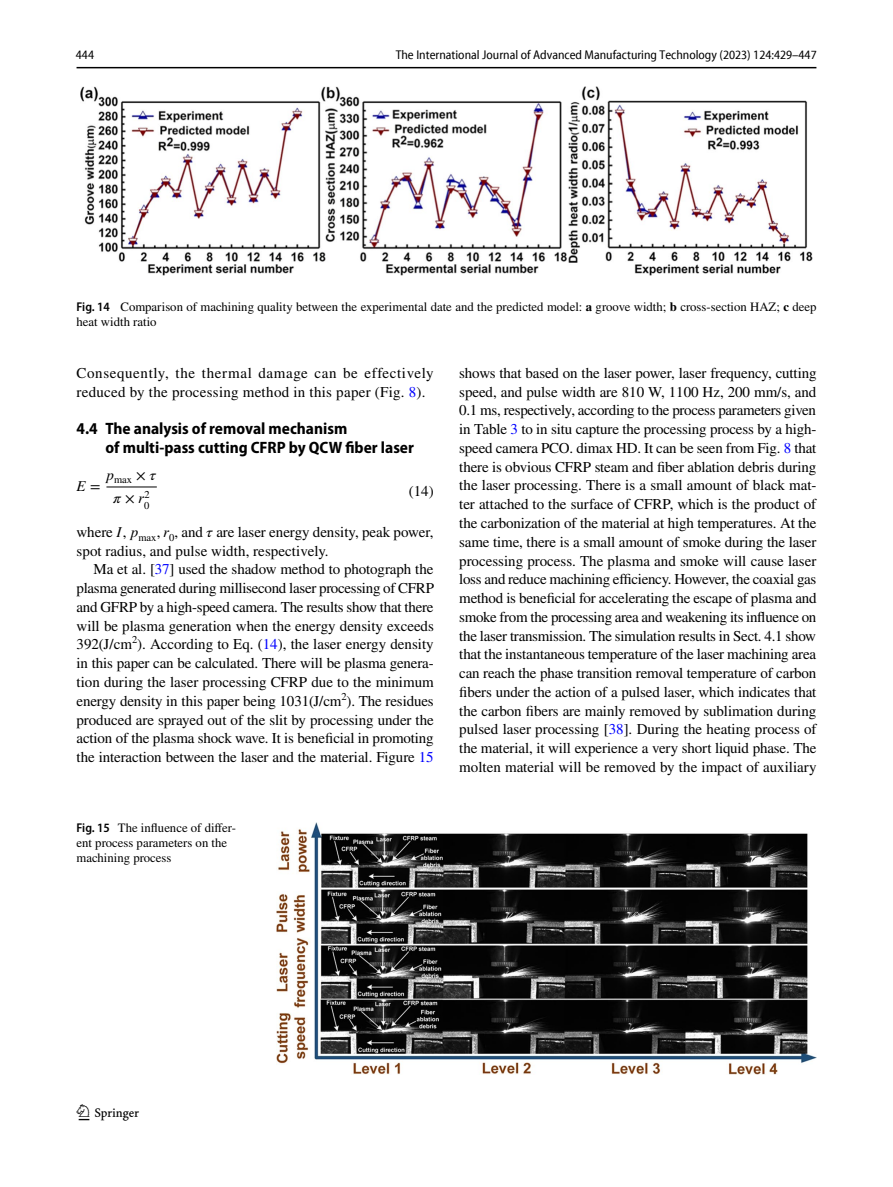
<style>
.page{position:relative;width:893px;height:1187px;background:#fff}
.page>*{position:absolute;margin:0;border:0;box-sizing:border-box;transform-origin:0 0}
.t1{font:22.5px "Springnew Regular 2";color:#000}
.t2{font:700 semi-condensed 16.5px/18.8px "Myriad Pro";color:#000}
.t3{font:15px/18.8px "STIX";color:#000;text-align:justify}
.t4{font:15px/18.8px "STIX";letter-spacing:.025em;color:#000}
.t5{font:15px "STIX Math Italic 26";color:#000}
.t6{font:15px "STIX General Italic 52";color:#000}
.t7{font:12.75px/15px "STIX";color:#000}
.t8{font:semi-condensed 12.75px "Myriad Pro Unic";color:#000}
.t9{font:10.5px "STIX General Regular 20";color:#000}
.s1{font-family:"Myriad Pro";font-weight:600;font-stretch:semi-condensed}
.s2{font-weight:700}
.s3{color:#00f}
.s4{font-family:"STIX Math Regular 15"}
.s5{font-family:"STIX General Italic 52"}
.s6{font-family:"STIX General Italic 49"}
.s7{font-family:"STIX General Italic 50"}
.s8{font-family:"STIX General Italic 51"}
.s9{font-family:"STIX Math Italic 27"}
</style>
<div class="page">
<hr style="left:77px;top:67px;width:739px;height:1px;background:#000">
<hr style="left:106px;top:486px;width:51px;height:1px;background:#000">
<img style="left:81px;top:87px;width:731px;height:189px">
<img style="left:276px;top:822px;width:540px;height:251px">
<p class="t8" style="left:76px;top:50px;width:20px">444</p>
<p class="t8" style="left:396px;top:50px;width:423px">The International Journal of Advanced Manufacturing Technology (2023) 124:429–447</p>
<p class="t7" style="left:77px;top:300px;width:741px"><span class="s1">Fig. 14</span> Comparison of machining quality between the experimental date and the predicted model: <span class="s2">a</span> groove width; <span class="s2">b</span> cross-section HAZ; <span class="s2">c</span> deep heat width ratio</p>
<p class="t4" style="left:77px;top:364px;width:359px">Consequently, the thermal damage can be effectively reduced by the processing method in this paper (Fig. <span class="s3">8</span>).</p>
<p class="t2" style="left:105px;top:419px;width:310px;text-indent:-29px">4.4 The analysis of removal mechanism<br>of multi‑pass cutting CFRP by QCW fiber laser</p>
<p class="t9" style="left:106px;top:476px;width:51px"><sup>p</sup>max <sup>×</sup> <sup>𝜏</sup></p>
<p class="t5" style="left:113px;top:489px;width:38px">𝜋<span class="s4">×</span><span class="s5">r</span><sup>2</sup></p>
<p class="t9" style="left:144px;top:501px;width:7px">0</p>
<p class="t6" style="left:77px;top:480px;width:25px">E <span class="s4">=</span></p>
<p class="t3" style="left:409px;top:482px;width:26px">(14)</p>
<p class="t3" style="left:77px;top:523px;width:359px">where <span class="s6">I</span>, <span class="s7">p</span><sub>max</sub>, <span class="s8">r</span><sub>0</sub>, and <span class="s9">𝜏</span> are laser energy density, peak power, spot radius, and pulse width, respectively.</p>
<p class="t3" style="left:77px;top:561px;width:359px;text-indent:17px">Ma et al. [<span class="s3">37</span>] used the shadow method to photograph the plasma generated during millisecond laser processing of CFRP and GFRP by a high-speed camera. The results show that there will be plasma generation when the energy density exceeds 392(J/cm<sup>2</sup>). According to Eq. (<span class="s3">14</span>), the laser energy density in this paper can be calculated. There will be plasma genera&shy;tion during the laser processing CFRP due to the minimum energy density in this paper being 1031(J/cm<sup>2</sup>). The residues produced are sprayed out of the slit by processing under the action of the plasma shock wave. It is beneficial in promoting the interaction between the laser and the material. Figure <span class="s3">15</span></p>
<p class="t7" style="left:77px;top:820px;width:161px"><span class="s1">Fig. 15</span> The influence of differ&shy;ent process parameters on the machining process</p>
<p class="t3" style="left:459px;top:364px;width:359px">shows that based on the laser power, laser frequency, cutting speed, and pulse width are 810 W, 1100 Hz, 200 mm/s, and 0.1 ms, respectively, according to the process parameters given in Table <span class="s3">3</span> to in situ capture the processing process by a high&shy;speed camera PCO. dimax HD. It can be seen from Fig. <span class="s3">8</span> that there is obvious CFRP steam and fiber ablation debris during the laser processing. There is a small amount of black mat&shy;ter attached to the surface of CFRP, which is the product of the carbonization of the material at high temperatures. At the same time, there is a small amount of smoke during the laser processing process. The plasma and smoke will cause laser loss and reduce machining efficiency. However, the coaxial gas method is beneficial for accelerating the escape of plasma and smoke from the processing area and weakening its influence on the laser transmission. The simulation results in Sect. 4.1 show that the instantaneous temperature of the laser machining area can reach the phase transition removal temperature of carbon fibers under the action of a pulsed laser, which indicates that the carbon fibers are mainly removed by sublimation during pulsed laser processing [<span class="s3">38</span>]. During the heating process of the material, it will experience a very short liquid phase. The molten material will be removed by the impact of auxiliary</p>
<h1 class="t1" style="left:79px;top:1104px;width:62px">1 3</h1>
</div>
